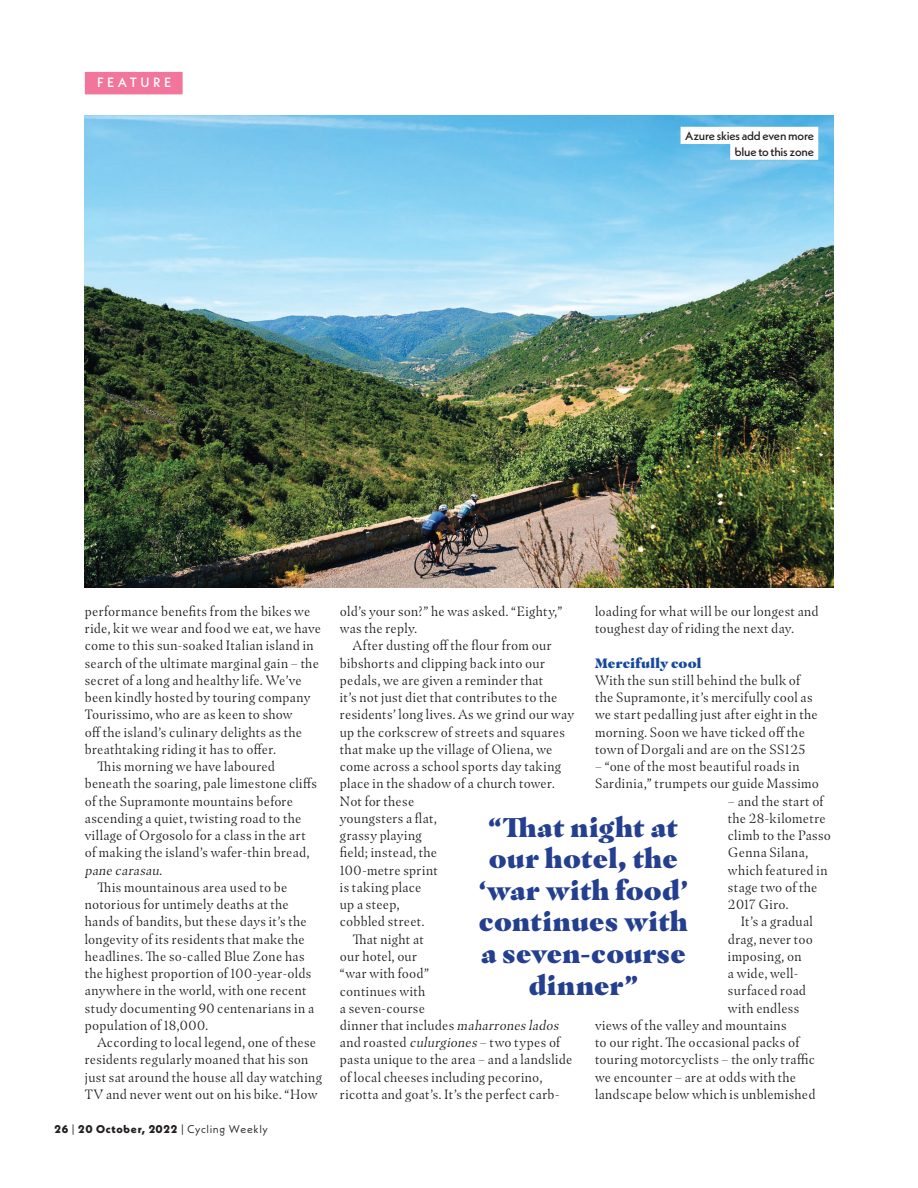
<style>
.page{position:relative;width:918px;height:1188px;background:#fff}
.page>*{position:absolute;margin:0;border:0;box-sizing:border-box;transform-origin:0 0}
.t1{font:900 27px/31.5px "Masqualero";letter-spacing:.01em;color:#243f8f;text-align:center}
.t2{font:300 13.5px/17.2px "Masqualero";letter-spacing:.02em;color:#231f20}
.t3{font:900 13.5px "Masqualero";letter-spacing:.015em;color:#15489e}
.t4{font:italic 300 13.5px "Masqualero";color:#231f20}
.t5{font:500 13.5px "Neue Kabel";letter-spacing:.255em;color:#fff}
.t6{font:500 12px/15.8px "Neue Kabel";letter-spacing:-.02em;color:#231f20;text-align:right}
.t7{font:800 11.25px "Neue Kabel";letter-spacing:.07em;color:#231f20}
.s1{font-style:normal}
.s2{font-weight:400}
.s3{font-style:italic}
</style>
<div class="page">
<img style="left:85px;top:116px;width:748px;height:472px">
<div style="left:85px;top:72px;width:98px;height:22px;background:#f2759b"></div>
<div style="left:681px;top:127px;width:137px;height:17px;background:#fff"></div>
<div style="left:730px;top:143px;width:88px;height:17px;background:#fff"></div>
<p class="t5" style="left:97px;top:78px;width:76px">FEATURE</p>
<p class="t6" style="left:685px;top:129px;width:130px">Azure skies add even more blue to this zone</p>
<p class="t2" style="left:85px;top:603px;width:227px">performance benefits from the bikes we</p>
<p class="t2" style="left:85px;top:621px;width:238px">ride, kit we wear and food we eat, we have</p>
<p class="t2" style="left:85px;top:638px;width:231px">come to this sun-soaked Italian island in</p>
<p class="t2" style="left:85px;top:655px;width:236px">search of the ultimate marginal gain – the</p>
<p class="t2" style="left:85px;top:672px;width:218px">secret of a long and healthy life. We’ve</p>
<p class="t2" style="left:85px;top:690px;width:227px">been kindly hosted by touring company</p>
<p class="t2" style="left:85px;top:707px;width:209px">Tourissimo, who are as keen to show</p>
<p class="t2" style="left:85px;top:724px;width:219px">off the island’s culinary delights as the</p>
<p class="t2" style="left:85px;top:741px;width:193px">breathtaking riding it has to offer.</p>
<p class="t2" style="left:98px;top:759px;width:179px">This morning we have laboured</p>
<p class="t2" style="left:85px;top:776px;width:234px">beneath the soaring, pale limestone cliffs</p>
<p class="t2" style="left:85px;top:793px;width:210px">of the Supramonte mountains before</p>
<p class="t2" style="left:85px;top:810px;width:218px">ascending a quiet, twisting road to the</p>
<p class="t2" style="left:85px;top:828px;width:222px">village of Orgosolo for a class in the art</p>
<p class="t2" style="left:85px;top:845px;width:226px">of making the island’s wafer-thin bread,</p>
<p class="t4" style="left:85px;top:864px;width:79px">pane carasau<span class="s1">.</span></p>
<p class="t2" style="left:98px;top:879px;width:191px">This mountainous area used to be</p>
<p class="t2" style="left:85px;top:897px;width:206px">notorious for untimely deaths at the</p>
<p class="t2" style="left:85px;top:914px;width:223px">hands of bandits, but these days it’s the</p>
<p class="t2" style="left:85px;top:931px;width:221px">longevity of its residents that make the</p>
<p class="t2" style="left:85px;top:948px;width:221px">headlines. The so-called Blue Zone has</p>
<p class="t2" style="left:85px;top:966px;width:228px">the highest proportion of 100-year-olds</p>
<p class="t2" style="left:85px;top:983px;width:223px">anywhere in the world, with one recent</p>
<p class="t2" style="left:85px;top:1000px;width:231px">study documenting 90 centenarians in a</p>
<p class="t2" style="left:85px;top:1017px;width:125px">population of 18,000.</p>
<p class="t2" style="left:98px;top:1035px;width:220px">According to local legend, one of these</p>
<p class="t2" style="left:85px;top:1052px;width:225px">residents regularly moaned that his son</p>
<p class="t2" style="left:85px;top:1069px;width:239px">just sat around the house all day watching</p>
<p class="t2" style="left:85px;top:1086px;width:234px">TV and never went out on his bike. “How</p>
<p class="t7" style="left:54px;top:1123px;width:215px">26 <span class="s2">|</span> 20 October, 2022 <span class="s2">| Cycling Weekly</span></p>
<p class="t2" style="left:595px;top:603px;width:225px">loading for what will be our longest and toughest day of riding the next day.</p>
<p class="t3" style="left:595px;top:657px;width:108px">Mercifully cool</p>
<p class="t2" style="left:595px;top:672px;width:224px">With the sun still behind the bulk of the Supramonte, it’s mercifully cool as we start pedalling just after eight in the morning. Soon we have ticked off the town of Dorgali and are on the SS125</p>
<p class="t2" style="left:595px;top:759px;width:226px">– “one of the most beautiful roads in<br>Sardinia,” trumpets our guide Massimo</p>
<p class="t2" style="left:728px;top:793px;width:105px">– and the start of the 28-kilometre climb to the Passo<br>Genna Silana, which featured in stage two of the<br>2017 Giro.</p>
<p class="t2" style="left:741px;top:914px;width:74px">It’s a gradual</p>
<p class="t2" style="left:728px;top:931px;width:86px">drag, never too</p>
<p class="t2" style="left:728px;top:948px;width:75px">imposing, on</p>
<p class="t2" style="left:728px;top:966px;width:72px">a wide, well-</p>
<p class="t2" style="left:728px;top:983px;width:80px">surfaced road</p>
<p class="t2" style="left:728px;top:1000px;width:73px">with endless</p>
<p class="t2" style="left:595px;top:1018px;width:193px">views of the valley and mountains</p>
<p class="t2" style="left:595px;top:1035px;width:206px">to our right. The occasional packs of</p>
<p class="t2" style="left:595px;top:1052px;width:221px">touring motorcyclists – the only traffic</p>
<p class="t2" style="left:595px;top:1069px;width:203px">we encounter – are at odds with the</p>
<p class="t2" style="left:595px;top:1087px;width:222px">landscape below which is unblemished</p>
<p class="t2" style="left:340px;top:603px;width:224px">old’s your son?” he was asked. “Eighty,” was the reply.</p>
<p class="t2" style="left:353px;top:638px;width:200px">After dusting off the flour from our</p>
<p class="t2" style="left:340px;top:655px;width:207px">bibshorts and clipping back into our</p>
<p class="t2" style="left:340px;top:672px;width:205px">pedals, we are given a reminder that</p>
<p class="t2" style="left:340px;top:690px;width:219px">it’s not just diet that contributes to the</p>
<p class="t2" style="left:340px;top:707px;width:236px">residents’ long lives. As we grind our way</p>
<p class="t2" style="left:340px;top:724px;width:227px">up the corkscrew of streets and squares</p>
<p class="t2" style="left:340px;top:741px;width:214px">that make up the village of Oliena, we</p>
<p class="t2" style="left:340px;top:759px;width:223px">come across a school sports day taking</p>
<p class="t2" style="left:340px;top:776px;width:216px">place in the shadow of a church tower.</p>
<p class="t2" style="left:340px;top:793px;width:76px">Not for these</p>
<p class="t2" style="left:340px;top:810px;width:98px">youngsters a flat,</p>
<p class="t2" style="left:340px;top:828px;width:84px">grassy playing</p>
<p class="t2" style="left:340px;top:845px;width:99px">field; instead, the</p>
<p class="t2" style="left:340px;top:862px;width:99px">100-metre sprint</p>
<p class="t2" style="left:340px;top:880px;width:83px">is taking place</p>
<p class="t2" style="left:340px;top:897px;width:61px">up a steep,</p>
<p class="t2" style="left:340px;top:914px;width:86px">cobbled street.</p>
<p class="t2" style="left:353px;top:931px;width:73px">That night at</p>
<p class="t2" style="left:340px;top:949px;width:79px">our hotel, our</p>
<p class="t2" style="left:340px;top:966px;width:91px">“war with food”</p>
<p class="t2" style="left:340px;top:983px;width:87px">continues with</p>
<p class="t2" style="left:340px;top:1000px;width:87px">a seven-course</p>
<p class="t2" style="left:340px;top:1018px;width:223px">dinner that includes <span class="s3">maharrones lados</span></p>
<p class="t2" style="left:340px;top:1035px;width:222px">and roasted <span class="s3">culurgiones</span> – two types of</p>
<p class="t2" style="left:340px;top:1052px;width:234px">pasta unique to the area – and a landslide</p>
<p class="t2" style="left:340px;top:1069px;width:204px">of local cheeses including pecorino,</p>
<p class="t2" style="left:340px;top:1086px;width:221px">ricotta and goat’s. It’s the perfect carb-</p>
<h1 class="t1" style="left:479px;top:814px;width:211px">“That night at our hotel, the ‘war with food’ continues with a seven-course dinner”</h1>
</div>
